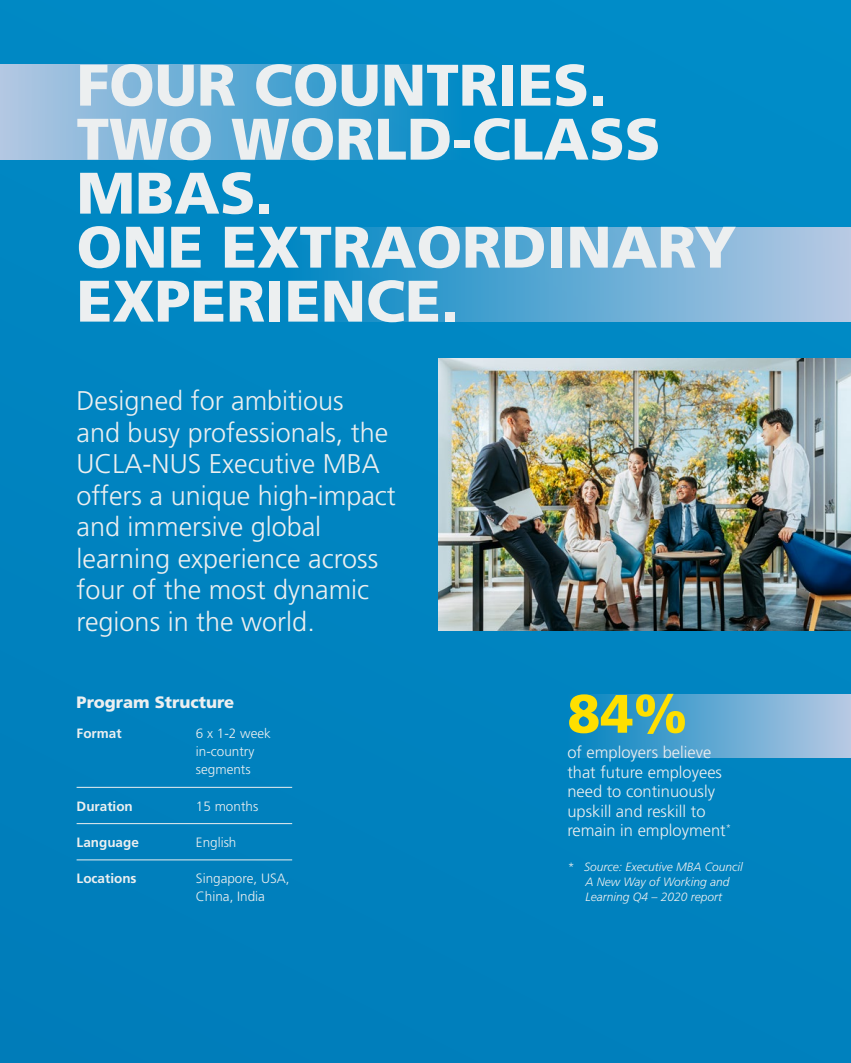
<style>
.page{position:relative;width:851px;height:1063px;background:#fff}
.page>*{position:absolute;margin:0;border:0;box-sizing:border-box;transform-origin:0 0}
.t1{font:900 58.5px/54px "Frutiger";color:#eceff0}
.t2{font:900 54px "Frutiger";color:#ffdf00}
.t3{font:300 27px/31.5px "Frutiger";color:#eceff0}
.t4{font:300 16.5px/19.5px "Frutiger";color:#eceff0}
.t5{font:900 16.5px "Frutiger";color:#eceff0}
.t6{font:300 13.5px/18px "Frutiger";color:#eceff0}
.t7{font:700 13.5px "Frutiger";color:#eceff0}
.t8{font:italic 300 12px/15px "Frutiger";color:#eceff0;text-align:center}
</style>
<div class="page">
<hr style="left:850px;top:0;width:1px;height:1063px;background:#eceff0">
<div style="left:0;top:0;width:850px;height:1063px;background:#0083c0"></div>
<hr style="left:850px;top:98px;width:1px;height:76px;background:#b9cae4">
<div style="left:288px;top:227px;width:562px;height:94px;background:linear-gradient(to right,#0188c3,#b8cae4)"></div>
<div style="left:567px;top:694px;width:283px;height:64px;background:linear-gradient(to right,#0183c0,#b7c9e4)"></div>
<div style="left:0;top:65px;width:462px;height:95px;background:linear-gradient(to right,#b4c7e2,#028ac5)"></div>
<hr style="left:77px;top:787px;width:215px;height:1px;background:#eceff0">
<hr style="left:77px;top:823px;width:215px;height:1px;background:#eceff0">
<hr style="left:77px;top:860px;width:215px;height:1px;background:#eceff0">
<img style="left:439px;top:358px;width:411px;height:273px">
<h1 class="t1" style="left:77px;top:58px;width:661px">FOUR COUNTRIES.<br>TWO WORLD-CLASS<br>MBAS.<br>ONE EXTRAORDINARY<br>EXPERIENCE.</h1>
<p class="t3" style="left:77px;top:385px;width:321px">Designed for ambitious<br>and busy professionals, the<br>UCLA-NUS Executive MBA offers a unique high-impact and immersive global learning experience across four of the most dynamic regions in the world.</p>
<p class="t5" style="left:77px;top:692px;width:159px">Program Structure</p>
<p class="t7" style="left:77px;top:726px;width:47px">Format</p>
<p class="t7" style="left:77px;top:798px;width:58px">Duration</p>
<p class="t7" style="left:77px;top:834px;width:64px">Language</p>
<p class="t7" style="left:77px;top:870px;width:61px">Locations</p>
<p class="t6" style="left:196px;top:725px;width:77px">6 x 1-2 week in-country segments</p>
<p class="t6" style="left:196px;top:797px;width:64px">15 months</p>
<p class="t6" style="left:196px;top:833px;width:42px">English</p>
<p class="t6" style="left:196px;top:870px;width:95px">Singapore, USA,<br>China, India</p>
<h2 class="t2" style="left:567px;top:681px;width:122px">84%</h2>
<p class="t4" style="left:567px;top:743px;width:165px">of employers believe that future employees need to continuously upskill and reskill to remain in employment<sup>*</sup></p>
<p class="t8" style="left:567px;top:859px;width:177px">* Source: Executive MBA Council<br>A New Way of Working and<br>Learning Q4 – 2020 report</p>
</div>
